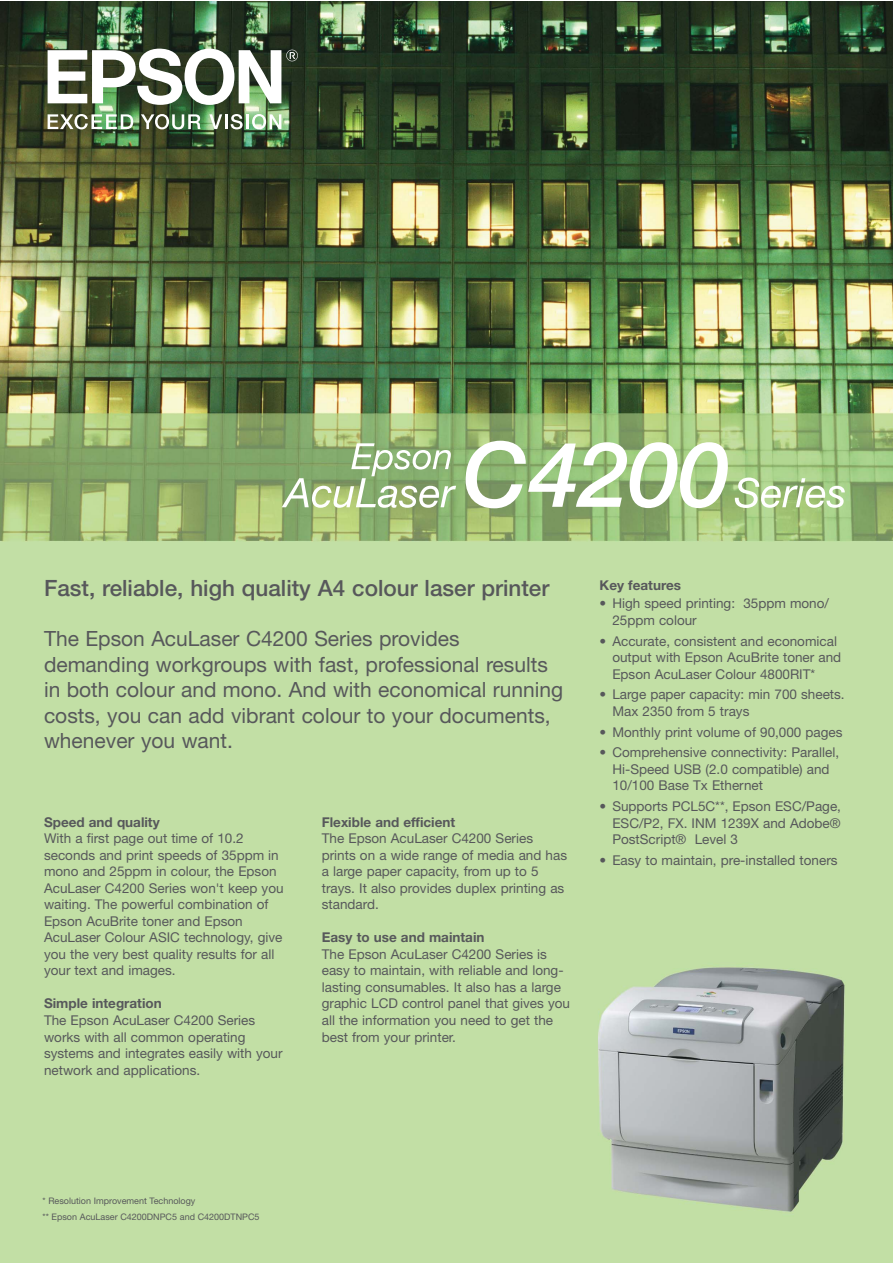
<style>
.page{position:relative;width:893px;height:1263px;background:#fff}
.page>*{position:absolute;margin:0;border:0;box-sizing:border-box;transform-origin:0 0}
.t1{font:500 22.5px "Helvetica Neue";color:#57585b}
.t2{font:21px/25.5px "Helvetica Neue";color:#57585b}
.t3{font:13.5px/16.5px "Helvetica Neue";color:#57585b}
.t4{font:700 13.5px "Helvetica Neue";color:#57585b}
.t5{font:9px/16.2px "Helvetica Neue";color:#57585b}
</style>
<div class="page">
<img style="left:0;top:1px;width:892px;height:1262px">
<svg style="left:48px;top:114px;width:85px;height:15px"></svg>
<svg style="left:141px;top:114px;width:60px;height:15px"></svg>
<svg style="left:209px;top:114px;width:34px;height:15px"></svg>
<hr style="left:246px;top:114px;width:3px;height:15px;background:#fff">
<svg style="left:252px;top:114px;width:29px;height:15px"></svg>
<svg style="left:48px;top:49px;width:250px;height:56px"></svg>
<svg style="left:466px;top:441px;width:262px;height:67px"></svg>
<svg style="left:282px;top:443px;width:174px;height:65px"></svg>
<svg style="left:734px;top:477px;width:111px;height:31px"></svg>
<h1 class="t1" style="left:44px;top:580px;width:507px">Fast, reliable, high quality A4 colour laser printer</h1>
<h2 class="t2" style="left:44px;top:628px;width:521px">The Epson AcuLaser C4200 Series provides demanding workgroups with fast, professional results in both colour and mono. And with economical running costs, you can add vibrant colour to your documents, whenever you want.</h2>
<p class="t4" style="left:44px;top:817px;width:117px">Speed and quality</p>
<p class="t3" style="left:44px;top:832px;width:241px">With a first page out time of 10.2 seconds and print speeds of 35ppm in mono and 25ppm in colour, the Epson AcuLaser C4200 Series won't keep you waiting. The powerful combination of Epson AcuBrite toner and Epson AcuLaser Colour ASIC technology, give you the very best quality results for all your text and images.</p>
<p class="t4" style="left:44px;top:999px;width:119px">Simple integration</p>
<p class="t3" style="left:44px;top:1013px;width:240px">The Epson AcuLaser C4200 Series works with all common operating systems and integrates easily with your network and applications.</p>
<p class="t4" style="left:322px;top:817px;width:135px">Flexible and efficient</p>
<p class="t3" style="left:322px;top:832px;width:247px">The Epson AcuLaser C4200 Series prints on a wide range of media and has a large paper capacity, from up to 5 trays. It also provides duplex printing as standard.</p>
<p class="t4" style="left:322px;top:933px;width:164px">Easy to use and maintain</p>
<p class="t3" style="left:322px;top:947px;width:250px">The Epson AcuLaser C4200 Series is easy to maintain, with reliable and long&shy;lasting consumables. It also has a large graphic LCD control panel that gives you all the information you need to get the best from your printer.</p>
<p class="t4" style="left:600px;top:580px;width:83px">Key features</p>
<p class="t3" style="left:612px;top:597px;width:218px;text-indent:-13px">• High speed printing: 35ppm mono/<br>25ppm colour</p>
<p class="t3" style="left:612px;top:634px;width:230px;text-indent:-13px">• Accurate, consistent and economical output with Epson AcuBrite toner and<br>Epson AcuLaser Colour 4800RIT*</p>
<p class="t3" style="left:612px;top:688px;width:234px;text-indent:-13px">• Large paper capacity: min 700 sheets.<br>Max 2350 from 5 trays</p>
<p class="t3" style="left:600px;top:725px;width:244px">• Monthly print volume of 90,000 pages</p>
<p class="t3" style="left:612px;top:746px;width:228px;text-indent:-13px">• Comprehensive connectivity: Parallel,<br>Hi-Speed USB (2.0 compatible) and<br>10/100 Base Tx Ethernet</p>
<p class="t3" style="left:612px;top:799px;width:230px;text-align:justify;text-indent:-13px">• Supports PCL5C**, Epson ESC/Page, ESC/P2, FX. INM 1239X and Adobe® PostScript® Level 3</p>
<p class="t3" style="left:600px;top:853px;width:240px">• Easy to maintain, pre-installed toners</p>
<p class="t5" style="left:43px;top:1193px;width:219px">* Resolution Improvement Technology<br>** Epson AcuLaser C4200DNPC5 and C4200DTNPC5</p>
</div>
